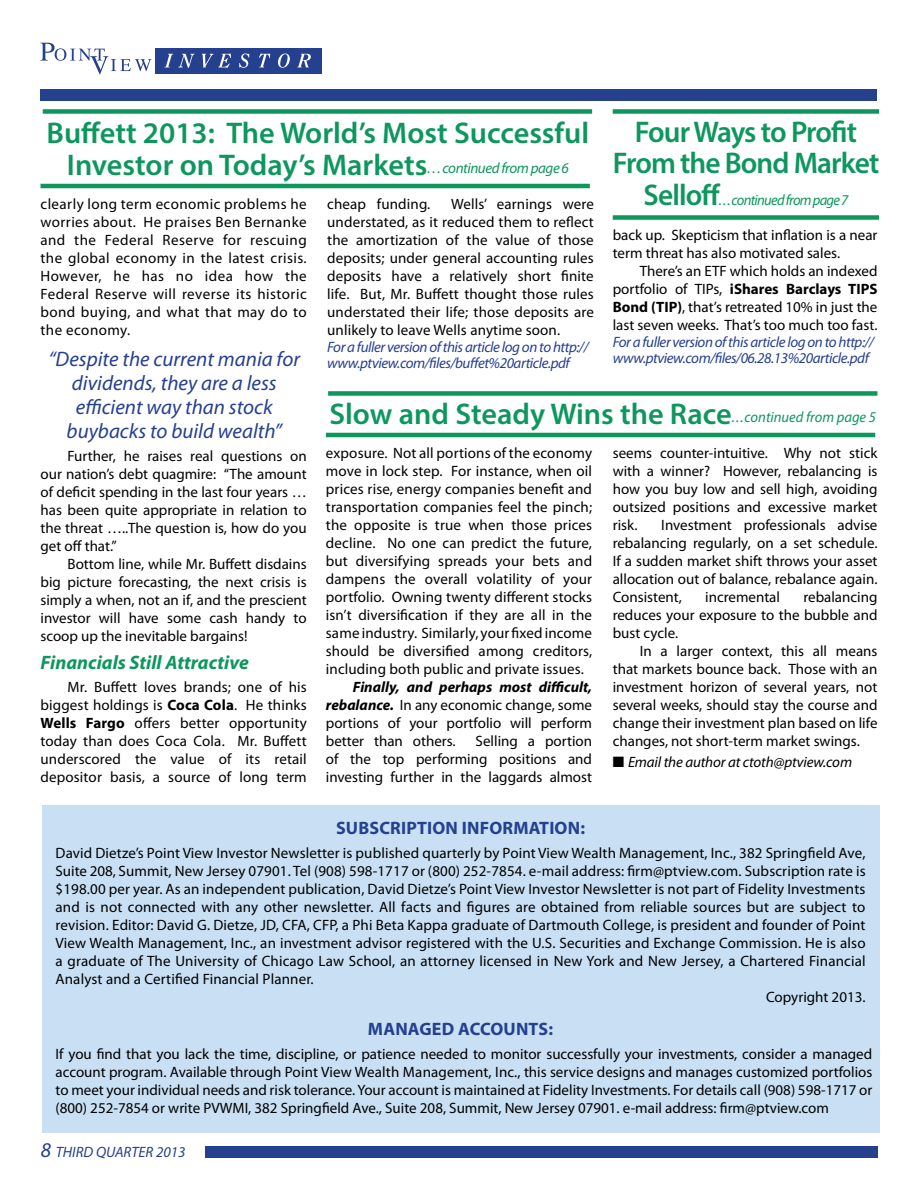
<style>
.page{position:relative;width:918px;height:1188px;background:#fff}
.page>*{position:absolute;margin:0;border:0;box-sizing:border-box;transform-origin:0 0}
.t1{font:600 30px/31.5px "Myriad Pro";color:#0d975e;text-align:center}
.t2{font:600 30px/31.5px "Myriad Pro";letter-spacing:-.03em;color:#0d975e;text-align:center}
.t3{font:italic 21px/24px "Myriad Pro";color:#25408f;text-align:center}
.t4{font:italic 700 19.5px "Myriad Pro";color:#0d975e}
.t5{font:700 18px "Myriad Pro";letter-spacing:.01em;color:#25408f}
.t6{font:15px/18px "Myriad Pro";letter-spacing:.01em;color:#000;text-align:justify}
.t7{font:italic 15px/16.5px "Myriad Pro";letter-spacing:-.03em;color:#25408f}
.t8{font:italic 15px "Myriad Pro";letter-spacing:-.01em;color:#000}
.t9{font:italic 15px "Myriad Pro";letter-spacing:-.05em;color:#0d975e}
.t10{font:italic 15px "Myriad Pro";color:#25408f}
.s1{font-weight:600;font-style:normal;font-size:30px}
.s2{font-weight:400;font-style:italic;font-size:15px}
.s3{font-weight:700}
.s4{font-weight:700;font-style:italic}
.s5{font-size:21px}
</style>
<div class="page">
<svg style="left:40px;top:43px;width:112px;height:31px"></svg>
<div style="left:155px;top:48px;width:167px;height:26px;background:#25408f"></div>
<svg style="left:164px;top:54px;width:31px;height:14px"></svg>
<svg style="left:202px;top:53px;width:29px;height:15px"></svg>
<svg style="left:239px;top:53px;width:10px;height:15px"></svg>
<svg style="left:259px;top:53px;width:11px;height:14px"></svg>
<svg style="left:278px;top:53px;width:12px;height:15px"></svg>
<svg style="left:297px;top:54px;width:14px;height:13px"></svg>
<div style="left:40px;top:89px;width:838px;height:12px;background:#25408f"></div>
<div style="left:205px;top:1146px;width:673px;height:12px;background:#25408f"></div>
<div style="left:42px;top:806px;width:837px;height:327px;background:#c9e0f4"></div>
<div style="left:43px;top:109px;width:549px;height:5px;background:#0d975e"></div>
<div style="left:328px;top:391px;width:549px;height:5px;background:#0d975e"></div>
<hr style="left:40px;top:184px;width:550px;height:4px;background:#0d975e">
<hr style="left:326px;top:433px;width:549px;height:4px;background:#0d975e">
<div style="left:613px;top:109px;width:266px;height:5px;background:#0d975e"></div>
<div style="left:613px;top:215px;width:266px;height:5px;background:#0d975e"></div>
<h1 class="t2" style="left:613px;top:115px;width:268px">Four Ways to Profit<br>From the Bond Market</h1>
<p class="t9" style="left:644px;top:190px;width:206px"><span class="s1">Selloff</span>. . . continued from page 7</p>
<h1 class="t1" style="left:47px;top:117px;width:544px">Buffett 2013: The World’s Most Successful<br>Investor on Today’s Markets<span class="s2">. . . continued from page 6</span></h1>
<p class="t6" style="left:327px;top:195px;width:105px">cheap funding.</p>
<p class="t6" style="left:40px;top:195px;width:268px">clearly long term economic problems he worries about. He praises Ben Bernanke and the Federal Reserve for rescuing the global economy in the latest crisis.<br>However, he has no idea how the Federal Reserve will reverse its historic bond buying, and what that may do to the economy.</p>
<p class="t6" style="left:327px;top:195px;width:268px;text-indent:124px">Wells’ earnings were understated, as it reduced them to reflect the amortization of the value of those deposits; under general accounting rules deposits have a relatively short finite life. But, Mr. Buffett thought those rules understated their life; those deposits are unlikely to leave Wells anytime soon.</p>
<p class="t7" style="left:327px;top:338px;width:263px">For a fuller version of this article log on to http://</p>
<p class="t6" style="left:613px;top:226px;width:266px">back up. Skepticism that inflation is a near term threat has also motivated sales.</p>
<p class="t6" style="left:613px;top:262px;width:266px;text-indent:27px">There’s an ETF which holds an indexed portfolio of TIPs, <span class="s3">iShares Barclays TIPS Bond (TIP)</span>, that’s retreated 10% in just the last seven weeks. That’s too much too fast.</p>
<p class="t7" style="left:613px;top:333px;width:263px">For a fuller version of this article log on to http:// www.ptview.com/files/06.28.13%20article.pdf</p>
<h2 class="t3" style="left:48px;top:346px;width:253px">“Despite the current mania for</h2>
<p class="t7" style="left:327px;top:355px;width:244px">www.ptview.com/files/buffet%20article.pdf</p>
<h2 class="t3" style="left:67px;top:370px;width:217px">dividends, they are a less efficient way than stock buybacks to build wealth”</h2>
<h1 class="t1" style="left:330px;top:397px;width:548px">Slow and Steady Wins the Race<span class="s2">. . . continued from page 5</span></h1>
<p class="t6" style="left:613px;top:444px;width:266px">seems counter-intuitive. Why not stick with a winner? However, rebalancing is how you buy low and sell high, avoiding outsized positions and excessive market risk.</p>
<p class="t6" style="left:326px;top:444px;width:268px">exposure. Not all portions of the economy move in lock step. For instance, when oil prices rise, energy companies benefit and transportation companies feel the pinch; the opposite is true when those prices decline. No one can predict the future, but diversifying spreads your bets and dampens the overall volatility of your portfolio. Owning twenty different stocks isn’t diversification if they are all in the same industry. Similarly, your fixed income should be diversified among creditors, including both public and private issues.</p>
<p class="t6" style="left:326px;top:678px;width:268px;text-indent:27px"><span class="s4">Finally, and perhaps most difficult, rebalance.</span> In any economic change, some portions of your portfolio will perform better than others.</p>
<p class="t6" style="left:40px;top:447px;width:268px;text-indent:27px">Further, he raises real questions on our nation’s debt quagmire: “The amount of deficit spending in the last four years … has been quite appropriate in relation to the threat …..The question is, how do you get off that.”</p>
<p class="t6" style="left:40px;top:555px;width:268px;text-indent:27px">Bottom line, while Mr. Buffett disdains big picture forecasting, the next crisis is simply a when, not an if, and the prescient investor will have some cash handy to scoop up the inevitable bargains!</p>
<h3 class="t4" style="left:40px;top:650px;width:210px">Financials Still Attractive</h3>
<p class="t6" style="left:40px;top:677px;width:268px;text-indent:27px">Mr. Buffett loves brands; one of his biggest holdings is <span class="s3">Coca Cola</span>. He thinks <span class="s3">Wells Fargo</span> offers better opportunity today than does Coca Cola. Mr. Buffett underscored the value of its retail depositor basis, a source of long term</p>
<p class="t6" style="left:613px;top:516px;width:266px;text-indent:49px">Investment professionals advise rebalancing regularly, on a set schedule.<br>If a sudden market shift throws your asset allocation out of balance, rebalance again.<br>Consistent,</p>
<p class="t6" style="left:613px;top:588px;width:266px;text-indent:191px">rebalancing reduces your exposure to the bubble and bust cycle.</p>
<p class="t6" style="left:613px;top:642px;width:266px;text-indent:27px">In a larger context, this all means that markets bounce back. Those with an investment horizon of several years, not several weeks, should stay the course and change their investment plan based on life changes, not short-term market swings.</p>
<p class="t8" style="left:613px;top:752px;width:241px">■ Email the author at ctoth@ptview.com</p>
<p class="t6" style="left:705px;top:588px;width:76px">incremental</p>
<p class="t6" style="left:326px;top:732px;width:268px;text-indent:150px">Selling a portion of the top performing positions and investing further in the laggards almost</p>
<p class="t5" style="left:336px;top:816px;width:250px">SUBSCRIPTION INFORMATION:</p>
<p class="t6" style="left:56px;top:844px;width:811px">David Dietze’s Point View Investor Newsletter is published quarterly by Point View Wealth Management, Inc., 382 Springfield Ave,</p>
<p class="t6" style="left:56px;top:862px;width:812px">Suite 208, Summit, New Jersey 07901. Tel (908) 598-1717 or (800) 252-7854. e-mail address: firm@ptview.com. Subscription rate is</p>
<p class="t6" style="left:56px;top:880px;width:811px">$198.00 per year. As an independent publication, David Dietze’s Point View Investor Newsletter is not part of Fidelity Investments</p>
<p class="t6" style="left:56px;top:898px;width:811px">and is not connected with any other newsletter. All facts and figures are obtained from reliable sources but are subject to</p>
<p class="t6" style="left:56px;top:916px;width:811px">revision. Editor: David G. Dietze, JD, CFA, CFP, a Phi Beta Kappa graduate of Dartmouth College, is president and founder of Point</p>
<p class="t6" style="left:56px;top:934px;width:812px">View Wealth Management, Inc., an investment advisor registered with the U.S. Securities and Exchange Commission. He is also</p>
<p class="t6" style="left:56px;top:952px;width:812px">a graduate of The University of Chicago Law School, an attorney licensed in New York and New Jersey, a Chartered Financial</p>
<p class="t6" style="left:56px;top:970px;width:260px">Analyst and a Certified Financial Planner.</p>
<p class="t6" style="left:766px;top:988px;width:101px">Copyright 2013.</p>
<p class="t5" style="left:368px;top:1018px;width:187px">MANAGED ACCOUNTS:</p>
<p class="t6" style="left:56px;top:1045px;width:818px">If you find that you lack the time, discipline, or patience needed to monitor successfully your investments, consider a managed account program. Available through Point View Wealth Management, Inc., this service designs and manages customized portfolios to meet your individual needs and risk tolerance. Your account is maintained at Fidelity Investments. For details call (908) 598-1717 or (800) 252-7854 or write PVWMI, 382 Springfield Ave., Suite 208, Summit, New Jersey 07901. e-mail address: firm@ptview.com</p>
<p class="t10" style="left:41px;top:1143px;width:146px"><span class="s5">8</span> THIRD QUARTER 2013</p>
</div>
